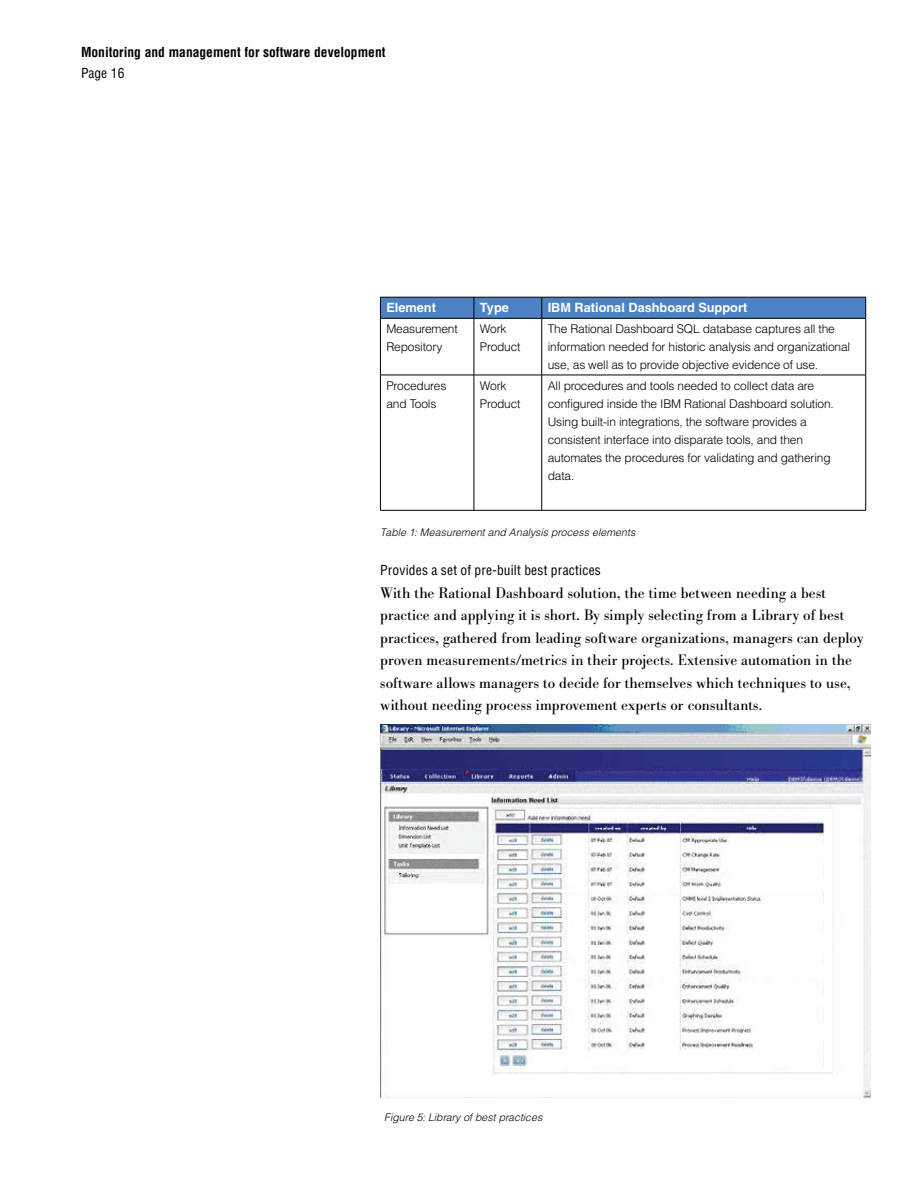
<style>
.page{position:relative;width:918px;height:1188px;background:#fff}
.page>*{position:absolute;margin:0;border:0;box-sizing:border-box;transform-origin:0 0}
.Text_-_body{font:15px/22.5px "Bodoni BE";letter-spacing:.005em;color:#000}
.t1{font:700 condensed 13.5px "Helvetica LT Std";color:#000}
.Text_-_subhead_2nd_l{font:condensed 13.5px "Helvetica LT Std";letter-spacing:.015em;color:#000}
.Table_chart_-_head{font:700 12.75px "Helvetica LT Std";color:#fff}
.Table_chart_-_text{font:300 12px/18px "Helvetica LT Std";letter-spacing:-.015em;color:#000}
.Text_-_body-2{font:italic 300 10.5px "Helvetica LT Std";letter-spacing:.005em;color:#000}
</style>
<div class="page">
<svg style="left:380px;top:297px;width:486px;height:21px;background:#487cb9"></svg>
<hr style="left:380px;top:318px;width:94px;height:1px;background:#000">
<hr style="left:380px;top:319px;width:1px;height:56px;background:#000">
<hr style="left:474px;top:318px;width:68px;height:1px;background:#000">
<hr style="left:474px;top:319px;width:1px;height:56px;background:#000">
<hr style="left:542px;top:318px;width:324px;height:1px;background:#000">
<hr style="left:541px;top:319px;width:1px;height:56px;background:#000">
<hr style="left:865px;top:319px;width:1px;height:56px;background:#000">
<hr style="left:380px;top:375px;width:94px;height:1px;background:#000">
<hr style="left:380px;top:375px;width:1px;height:135px;background:#000">
<hr style="left:474px;top:375px;width:68px;height:1px;background:#000">
<hr style="left:474px;top:375px;width:1px;height:135px;background:#000">
<hr style="left:542px;top:375px;width:324px;height:1px;background:#000">
<hr style="left:541px;top:375px;width:1px;height:135px;background:#000">
<hr style="left:865px;top:375px;width:1px;height:135px;background:#000">
<hr style="left:380px;top:510px;width:94px;height:1px;background:#000">
<hr style="left:474px;top:510px;width:68px;height:1px;background:#000">
<hr style="left:542px;top:510px;width:324px;height:1px;background:#000">
<img style="left:380px;top:725px;width:491px;height:373px">
<p class="t1" style="left:81px;top:44px;width:306px">Monitoring and management for software development</p>
<p class="Text_-_subhead_2nd_l" style="left:81px;top:65px;width:45px">Page 16</p>
<p class="Table_chart_-_head" style="left:386px;top:300px;width:51px">Element</p>
<p class="Table_chart_-_head" style="left:480px;top:300px;width:30px">Type</p>
<p class="Table_chart_-_head" style="left:548px;top:300px;width:201px">IBM Rational Dashboard Support</p>
<p class="Table_chart_-_text" style="left:386px;top:320px;width:73px">Measurement<br>Repository</p>
<p class="Table_chart_-_text" style="left:480px;top:320px;width:42px">Work<br>Product</p>
<p class="Table_chart_-_text" style="left:548px;top:320px;width:304px">The Rational Dashboard SQL database captures all the information needed for historic analysis and organizational use, as well as to provide objective evidence of use.</p>
<p class="Table_chart_-_text" style="left:386px;top:376px;width:61px">Procedures and Tools</p>
<p class="Table_chart_-_text" style="left:480px;top:376px;width:42px">Work<br>Product</p>
<p class="Table_chart_-_text" style="left:548px;top:376px;width:288px">All procedures and tools needed to collect data are configured inside the IBM Rational Dashboard solution.<br>Using built-in integrations, the software provides a consistent interface into disparate tools, and then automates the procedures for validating and gathering data.</p>
<p class="Text_-_body-2" style="left:380px;top:526px;width:257px">Table 1: Measurement and Analysis process elements</p>
<p class="Text_-_subhead_2nd_l" style="left:380px;top:562px;width:222px">Provides a set of pre-built best practices</p>
<p class="Text_-_body" style="left:380px;top:582px;width:485px">With the Rational Dashboard solution, the time between needing a best practice and applying it is short. By simply selecting from a Library of best practices, gathered from leading software organizations, managers can deploy proven measurements/metrics in their projects. Extensive automation in the software allows managers to decide for themselves which techniques to use, without needing process improvement experts or consultants.</p>
<p class="Text_-_body-2" style="left:384px;top:1110px;width:160px">Figure 5: Library of best practices</p>
</div>
